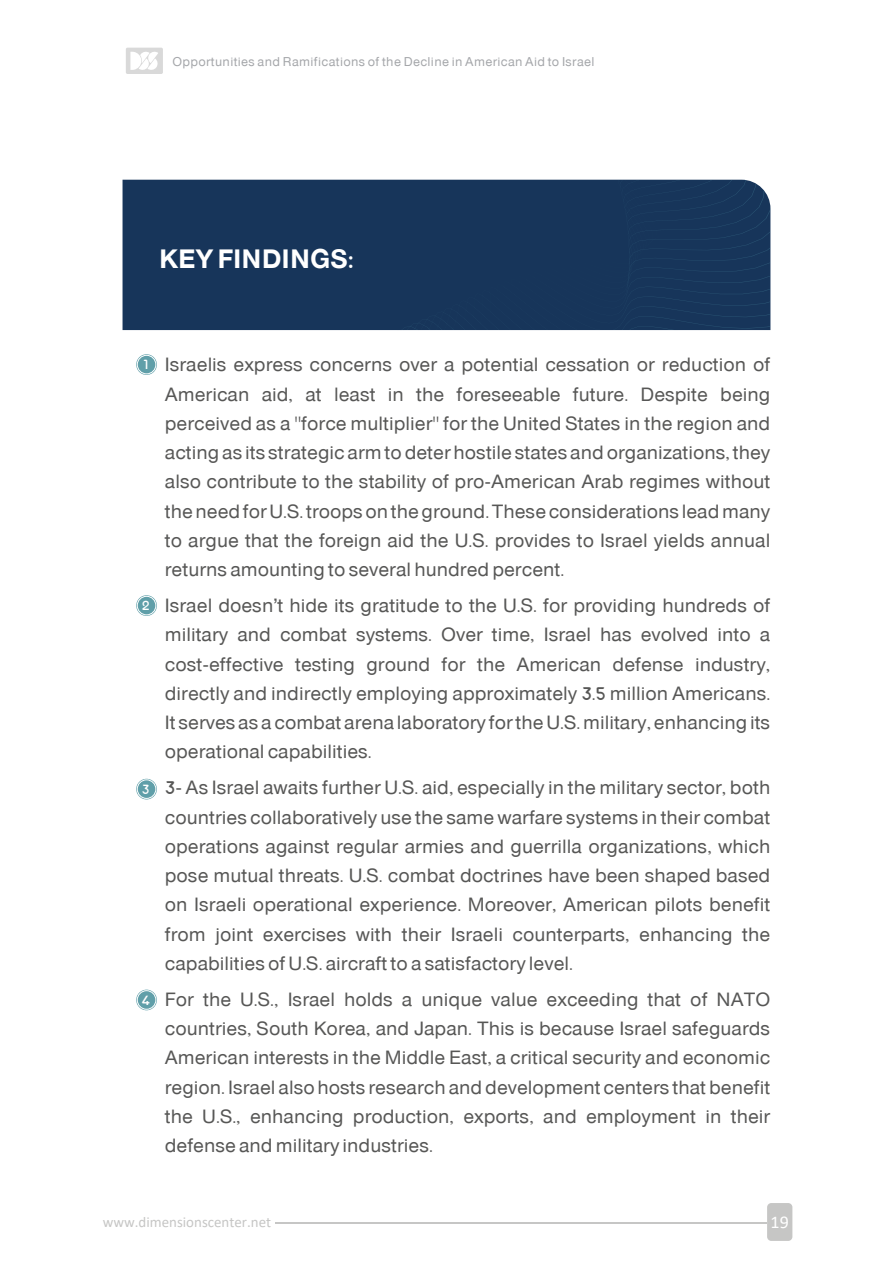
<style>
.page{position:relative;width:893px;height:1263px;background:#fff}
.page>*{position:absolute;margin:0;border:0;box-sizing:border-box;transform-origin:0 0}
.t1{font:27px "be IN Black";color:#fff}
.t2{font:19.5px/29.2px "be IN Normal";color:#575756;text-align:justify}
.t3{font:18px "Calibri";color:#fff}
.t4{font:15px "Calibri";color:#c6c6c5}
.t5{font:14.25px "be IN Normal";color:#fff}
.t6{font:12.9px "be IN Normal";letter-spacing:.025em;color:#a5a7aa}
</style>
<div class="page">
<div style="left:126px;top:48px;width:37px;height:26px;background:#d9d9d9;border-radius:2px"></div>
<svg style="left:130px;top:52px;width:28px;height:18px"></svg>
<div style="left:767px;top:1203px;width:25px;height:38px;background:#c6c6c5;border-radius:4px"></div>
<hr style="left:276px;top:1222px;width:491px;height:2px;background:#c6c6c5">
<svg style="left:136px;top:354px;width:21px;height:21px"></svg>
<div style="left:137px;top:355px;width:19px;height:19px;border:1px solid #fff;border-radius:50%"></div>
<div style="left:123px;top:180px;width:97px;height:150px;background:#17355a"></div>
<div style="left:220px;top:180px;width:550px;height:150px;background:#17355a"></div>
<svg style="left:136px;top:595px;width:21px;height:21px"></svg>
<div style="left:137px;top:596px;width:19px;height:19px;border:1px solid #fff;border-radius:50%"></div>
<svg style="left:136px;top:779px;width:21px;height:20px"></svg>
<div style="left:137px;top:780px;width:19px;height:18px;border:1px solid #fff;border-radius:50%"></div>
<div style="left:136px;top:990px;width:21px;height:20px;background:#609fa9;border-radius:50%"></div>
<div style="left:137px;top:990px;width:19px;height:19px;border:1px solid #fff;border-radius:50%"></div>
<p class="t6" style="left:172px;top:54px;width:424px">Opportunities and Ramifications of the Decline in American Aid to Israel</p>
<h1 class="t1" style="left:159px;top:243px;width:196px">KEY FINDINGS:</h1>
<p class="t5" style="left:143px;top:356px;width:6px">1</p>
<p class="t5" style="left:142px;top:597px;width:9px">2</p>
<p class="t5" style="left:142px;top:781px;width:9px">3</p>
<p class="t5" style="left:141px;top:991px;width:10px">4</p>
<p class="t2" style="left:165px;top:350px;width:607px">Israelis express concerns over a potential cessation or reduction of American aid, at least in the foreseeable future. Despite being perceived as a "force multiplier" for the United States in the region and acting as its strategic arm to deter hostile states and organizations, they also contribute to the stability of pro-American Arab regimes without the need for U.S. troops on the ground. These considerations lead many to argue that the foreign aid the U.S. provides to Israel yields annual returns amounting to several hundred percent.</p>
<p class="t2" style="left:165px;top:591px;width:607px">Israel doesn’t hide its gratitude to the U.S. for providing hundreds of military and combat systems. Over time, Israel has evolved into a cost-effective testing ground for the American defense industry, directly and indirectly employing approximately 3.5 million Americans.<br>It serves as a combat arena laboratory for the U.S. military, enhancing its operational capabilities.</p>
<p class="t2" style="left:165px;top:773px;width:607px">3- As Israel awaits further U.S. aid, especially in the military sector, both countries collaboratively use the same warfare systems in their combat operations against regular armies and guerrilla organizations, which pose mutual threats. U.S. combat doctrines have been shaped based on Israeli operational experience. Moreover, American pilots benefit from joint exercises with their Israeli counterparts, enhancing the capabilities of U.S. aircraft to a satisfactory level.</p>
<p class="t2" style="left:165px;top:984px;width:607px">For the U.S., Israel holds a unique value exceeding that of NATO countries, South Korea, and Japan. This is because Israel safeguards American interests in the Middle East, a critical security and economic region. Israel also hosts research and development centers that benefit the U.S., enhancing production, exports, and employment in their defense and military industries.</p>
<p class="t4" style="left:103px;top:1211px;width:170px">www.dimensionscenter.net</p>
<p class="t3" style="left:771px;top:1209px;width:20px">19</p>
</div>
